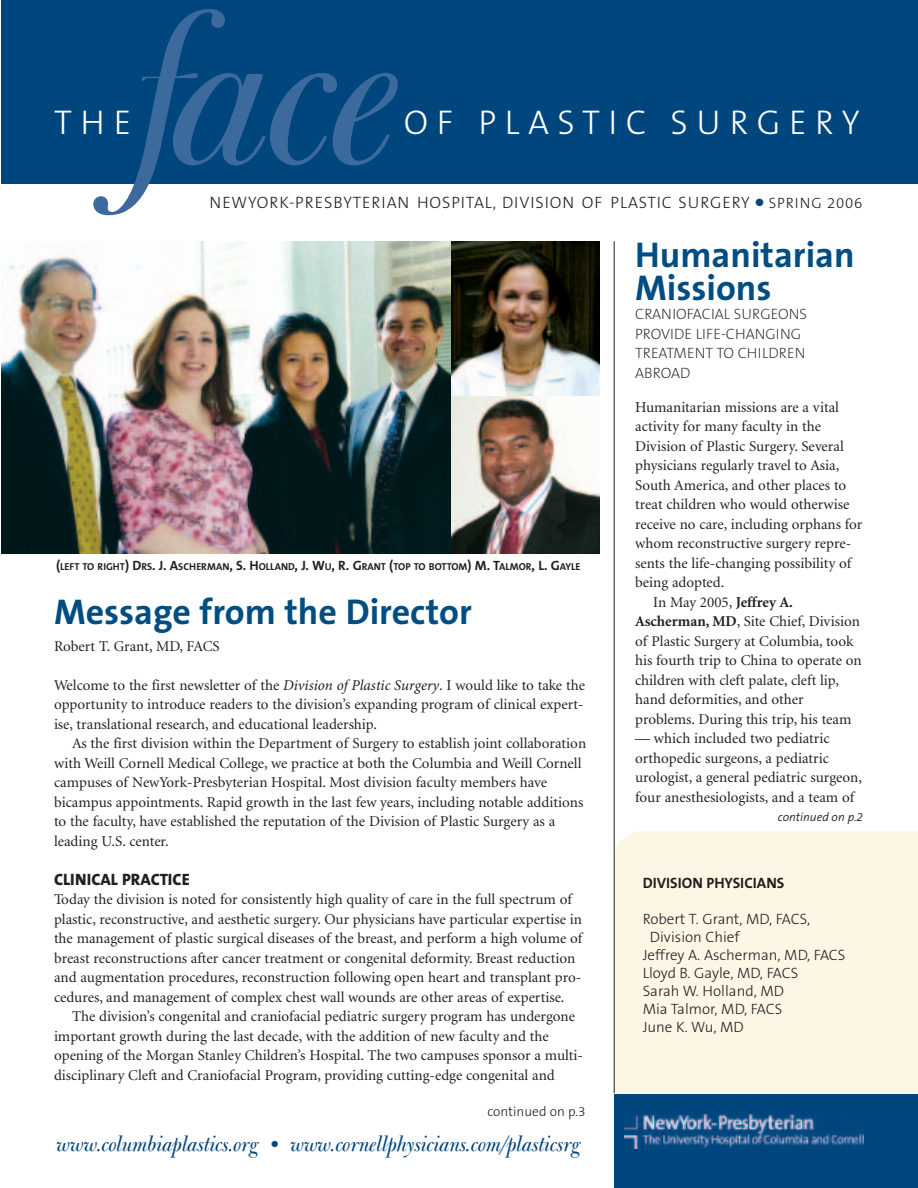
<style>
.page{position:relative;width:918px;height:1188px;background:#fff}
.page>*{position:absolute;margin:0;border:0;box-sizing:border-box;transform-origin:0 0}
.t1{font:italic 234px "Bulmer Display";color:#3c6a9d}
.t2{font:700 36px/33px "The Sans B7";color:#004d81}
.t3{font:300 34.5px "The Sans B3";letter-spacing:.25em;color:#fff}
.t4{font:italic 24px "Bulmer Display";color:#00467e}
.t5{font:300 16.5px "The Sans B3";letter-spacing:.055em;color:#231f20}
.t6{font:800 16.5px "The Sans B8";color:#231f20}
.t7{font:15px/19.5px "Minion";color:#231f20}
.t8{font:300 15px "The Sans B3";color:#231f20}
.t9{font:200 15px/19.5px "The Sans B2";color:#231f20}
.t10{font:700 15px "The Sans B7";color:#231f20}
.t11{font:300 13.5px "The Sans B3";color:#231f20}
.t12{font:italic 300 12px "The Sans B4";color:#231f20}
.t13{font:700 10.2px "The Sans B7";color:#231f20}
.s1{color:#00467e}
.s2{font-size:15px}
.s3{font-size:13.5px}
.s4{font-family:"Minion Pro";font-style:italic}
.s5{font-weight:700}
</style>
<div class="page">
<img style="left:2px;top:241px;width:450px;height:312px">
<div style="left:614px;top:831px;width:304px;height:263px;background:#fef6e5"></div>
<div style="left:614px;top:1094px;width:304px;height:94px;background:#00467e"></div>
<img style="left:625px;top:1115px;width:238px;height:34px">
<hr style="left:614px;top:241px;width:1px;height:852px;background:#231f20">
<div style="left:1px;top:0;width:917px;height:184px;background:#00467e"></div>
<img style="left:452px;top:241px;width:147px;height:155px">
<img style="left:452px;top:396px;width:147px;height:158px">
<h1 class="t1" style="left:133px;top:9px;width:265px">face</h1>
<h3 class="t3" style="left:54px;top:104px;width:79px">THE</h3>
<h3 class="t3" style="left:404px;top:104px;width:457px">OF PLASTIC SURGERY</h3>
<p class="t5" style="left:209px;top:194px;width:655px">NEWYORK-PRESBYTERIAN HOSPITAL, DIVISION OF PLASTIC SURGERY <span class="s1">●</span> <span class="s2">SPRING 2006</span></p>
<p class="t13" style="left:56px;top:561px;width:526px"><span class="s3">(</span>LEFT TO RIGHT<span class="s3">) D</span>RS<span class="s3">. J. A</span>SCHERMAN<span class="s3">, S. H</span>OLLAND<span class="s3">, J. W</span>U<span class="s3">, R. G</span>RANT <span class="s3">(</span>TOP TO BOTTOM<span class="s3">) M. T</span>ALMOR<span class="s3">, L. G</span>AYLE</p>
<h2 class="t2" style="left:54px;top:596px;width:419px">Message from the Director</h2>
<p class="t7" style="left:54px;top:637px;width:167px">Robert T. Grant, MD, FACS</p>
<p class="t7" style="left:54px;top:676px;width:533px;text-align:justify">Welcome to the first newsletter of the <span class="s4">Division of Plastic Surgery</span>. I would like to take the opportunity to introduce readers to the division’s expanding program of clinical expert&shy;ise, translational research, and educational leadership.</p>
<p class="t7" style="left:54px;top:735px;width:534px;text-indent:18px">As the first division within the Department of Surgery to establish joint collaboration with Weill Cornell Medical College, we practice at both the Columbia and Weill Cornell campuses of NewYork-Presbyterian Hospital. Most division faculty members have bicampus appointments. Rapid growth in the last few years, including notable additions to the faculty, have established the reputation of the Division of Plastic Surgery as a leading U.S. center.</p>
<p class="t6" style="left:54px;top:870px;width:137px">CLINICAL PRACTICE</p>
<p class="t7" style="left:54px;top:891px;width:530px">Today the division is noted for consistently high quality of care in the full spectrum of plastic, reconstructive, and aesthetic surgery. Our physicians have particular expertise in the management of plastic surgical diseases of the breast, and perform a high volume of breast reconstructions after cancer treatment or congenital deformity. Breast reduction and augmentation procedures, reconstruction following open heart and transplant pro&shy;cedures, and management of complex chest wall wounds are other areas of expertise.</p>
<p class="t7" style="left:54px;top:1008px;width:531px;text-indent:18px">The division’s congenital and craniofacial pediatric surgery program has undergone important growth during the last decade, with the addition of new faculty and the opening of the Morgan Stanley Children’s Hospital. The two campuses sponsor a multi&shy;disciplinary Cleft and Craniofacial Program, providing cutting-edge congenital and</p>
<p class="t11" style="left:487px;top:1104px;width:100px">continued on p.3</p>
<h3 class="t4" style="left:56px;top:1136px;width:526px">www.columbiaplastics.org • www.cornellphysicians.com/plasticsrg</h3>
<h2 class="t2" style="left:635px;top:239px;width:221px">Humanitarian<br>Missions</h2>
<p class="t9" style="left:635px;top:305px;width:174px">CRANIOFACIAL SURGEONS<br>PROVIDE LIFE-CHANGING<br>TREATMENT TO CHILDREN<br>ABROAD</p>
<p class="t7" style="left:635px;top:399px;width:205px">Humanitarian missions are a vital</p>
<p class="t7" style="left:635px;top:418px;width:187px">activity for many faculty in the</p>
<p class="t7" style="left:635px;top:438px;width:210px">Division of Plastic Surgery. Several</p>
<p class="t7" style="left:635px;top:457px;width:206px">physicians regularly travel to Asia,</p>
<p class="t7" style="left:635px;top:477px;width:213px">South America, and other places to</p>
<p class="t7" style="left:635px;top:496px;width:216px">treat children who would otherwise</p>
<p class="t7" style="left:635px;top:516px;width:229px">receive no care, including orphans for</p>
<p class="t7" style="left:635px;top:535px;width:217px">whom reconstructive surgery repre-</p>
<p class="t7" style="left:635px;top:555px;width:218px">sents the life-changing possibility of</p>
<p class="t7" style="left:635px;top:574px;width:91px">being adopted.</p>
<p class="t7" style="left:653px;top:594px;width:141px">In May 2005, <span class="s5">Jeffrey A.</span></p>
<p class="t7" style="left:635px;top:613px;width:226px"><span class="s5">Ascherman, MD</span>, Site Chief, Division</p>
<p class="t7" style="left:635px;top:633px;width:220px">of Plastic Surgery at Columbia, took</p>
<p class="t7" style="left:635px;top:652px;width:228px">his fourth trip to China to operate on</p>
<p class="t7" style="left:635px;top:672px;width:205px">children with cleft palate, cleft lip,</p>
<p class="t7" style="left:635px;top:691px;width:170px">hand deformities, and other</p>
<p class="t7" style="left:635px;top:711px;width:218px">problems. During this trip, his team</p>
<p class="t7" style="left:635px;top:730px;width:228px">— which included two pediatric orthopedic surgeons, a pediatric urologist, a general pediatric surgeon, four anesthesiologists, and a team of</p>
<p class="t12" style="left:778px;top:811px;width:87px">continued on p.2</p>
<p class="t10" style="left:643px;top:875px;width:143px">DIVISION PHYSICIANS</p>
<p class="t8" style="left:643px;top:911px;width:169px">Robert T. Grant, MD, FACS,</p>
<p class="t8" style="left:650px;top:929px;width:91px">Division Chief</p>
<p class="t8" style="left:643px;top:947px;width:204px">Jeffrey A. Ascherman, MD, FACS</p>
<p class="t8" style="left:643px;top:965px;width:157px">Lloyd B. Gayle, MD, FACS</p>
<p class="t8" style="left:643px;top:983px;width:143px">Sarah W. Holland, MD</p>
<p class="t8" style="left:643px;top:1001px;width:141px">Mia Talmor, MD, FACS</p>
<p class="t8" style="left:643px;top:1019px;width:103px">June K. Wu, MD</p>
</div>
